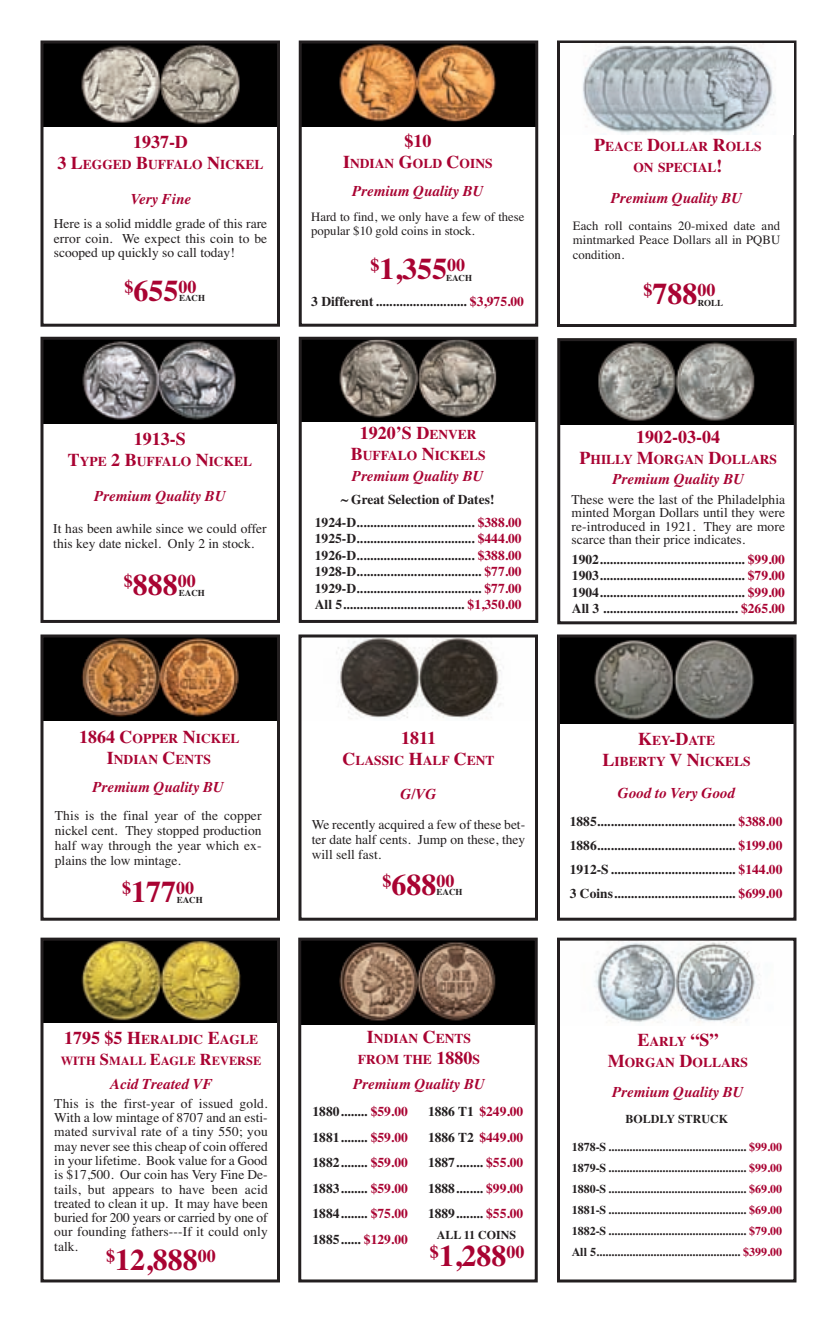
<style>
.page{position:relative;width:837px;height:1323px;background:#fff}
.page>*{position:absolute;margin:0;border:0;box-sizing:border-box;transform-origin:0 0}
.t1{font:700 30px "Times";color:#a90332}
.t2{font:700 18px "Times";color:#a90332}
.t3{font:italic 700 15px "Times";color:#a90332}
.t4{font:700 13.5px/25.5px "Times";color:#231f20;text-align:justify}
.t5{font:13.5px/14.2px "Times";color:#231f20;text-align:justify}
.t6{font:700 13.5px/21px "Times";color:#a90332;text-align:center}
.t7{font:12.75px/14.2px "Times";color:#231f20}
.t8{font:700 12.3px "Times";color:#a90332}
.t9{font:700 12px/21px "Times";color:#231f20;text-align:justify}
.t10{font:700 9px "Times";color:#231f20}
.s1{font-size:18px}
.s2{font-size:30px}
.s3{color:#a90332}
.s4{font-size:13.5px}
.s5{font-size:16.5px}
</style>
<div class="page">
<img style="left:303px;top:44px;width:231px;height:83px">
<div style="left:299px;top:40px;width:239px;height:287px;border:3px solid #231f20"></div>
<div style="left:557px;top:40px;width:239px;height:287px;border:3px solid #231f20"></div>
<img style="left:560px;top:44px;width:234px;height:91px">
<img style="left:44px;top:44px;width:232px;height:83px">
<div style="left:40px;top:40px;width:240px;height:287px;border:3px solid #231f20"></div>
<img style="left:44px;top:942px;width:232px;height:81px">
<div style="left:40px;top:938px;width:240px;height:344px;border:3px solid #231f20"></div>
<img style="left:44px;top:638px;width:232px;height:83px">
<div style="left:40px;top:634px;width:240px;height:287px;border:3px solid #231f20"></div>
<img style="left:336px;top:638px;width:168px;height:82px">
<div style="left:298px;top:634px;width:240px;height:287px;border:3px solid #231f20"></div>
<img style="left:302px;top:942px;width:232px;height:82px">
<div style="left:298px;top:938px;width:240px;height:344px;border:3px solid #231f20"></div>
<img style="left:561px;top:342px;width:232px;height:82px">
<div style="left:557px;top:338px;width:240px;height:286px;border:3px solid #231f20"></div>
<img style="left:303px;top:341px;width:231px;height:80px">
<div style="left:299px;top:337px;width:239px;height:286px;border:3px solid #231f20"></div>
<img style="left:44px;top:341px;width:232px;height:82px">
<div style="left:40px;top:337px;width:240px;height:286px;border:3px solid #231f20"></div>
<img style="left:561px;top:638px;width:231px;height:85px">
<div style="left:557px;top:634px;width:239px;height:287px;border:3px solid #231f20"></div>
<img style="left:594px;top:942px;width:166px;height:81px">
<div style="left:557px;top:938px;width:239px;height:344px;border:3px solid #231f20"></div>
<h2 class="t2" style="left:133px;top:132px;width:56px">1937-D</h2>
<p class="t6" style="left:57px;top:154px;width:208px"><span class="s1">3 L</span>EGGED <span class="s1">B</span>UFFALO <span class="s1">N</span>ICKEL</p>
<p class="t3" style="left:131px;top:190px;width:62px">Very Fine</p>
<h2 class="t2" style="left:404px;top:130px;width:28px">$10</h2>
<p class="t6" style="left:343px;top:153px;width:151px"><span class="s1">I</span>NDIAN <span class="s1">G</span>OLD <span class="s1">C</span>OINS</p>
<p class="t3" style="left:352px;top:182px;width:133px">Premium Quality BU</p>
<p class="t6" style="left:594px;top:136px;width:169px"><span class="s1">P</span>EACE <span class="s1">D</span>OLLAR <span class="s1">R</span>OLLS<br>ON SPECIAL<span class="s1">!</span></p>
<p class="t3" style="left:611px;top:189px;width:133px">Premium Quality BU</p>
<p class="t5" style="left:54px;top:217px;width:215px">Here is a solid middle grade of this rare error coin. We expect this coin to be scooped up quickly so call today!</p>
<h2 class="t2" style="left:124px;top:276px;width:73px">$<span class="s2">655</span>00</h2>
<p class="t10" style="left:179px;top:293px;width:28px">EACH</p>
<p class="t7" style="left:311px;top:209px;width:215px">Hard to find, we only have a few of these popular $10 gold coins in stock.</p>
<h1 class="t1" style="left:371px;top:251px;width:96px"><sup>$</sup>1,355<sup>00</sup></h1>
<p class="t10" style="left:446px;top:272px;width:28px">EACH</p>
<p class="t4" style="left:311px;top:289px;width:214px">3 Different ........................... <span class="s3">$3,975.00</span></p>
<p class="t7" style="left:573px;top:219px;width:209px;text-align:justify">Each roll contains 20-mixed date and mintmarked Peace Dollars all in PQBU condition.</p>
<h2 class="t2" style="left:644px;top:279px;width:74px">$<span class="s2">788</span>00</h2>
<p class="t10" style="left:698px;top:297px;width:27px">ROLL</p>
<h2 class="t2" style="left:134px;top:428px;width:54px">1913-S</h2>
<p class="t6" style="left:68px;top:450px;width:186px"><span class="s1">T</span>YPE <span class="s1">2 B</span>UFFALO <span class="s1">N</span>ICKEL</p>
<p class="t3" style="left:94px;top:487px;width:133px">Premium Quality BU</p>
<p class="t5" style="left:53px;top:521px;width:215px;line-height:15px">It has been awhile since we could offer this key date nickel. Only 2 in stock.</p>
<h2 class="t2" style="left:124px;top:571px;width:74px">$<span class="s2">888</span>00</h2>
<p class="t10" style="left:179px;top:588px;width:28px">EACH</p>
<h2 class="t2" style="left:360px;top:422px;width:118px">1920’S D<span class="s4">ENVER</span></h2>
<p class="t6" style="left:351px;top:445px;width:137px"><span class="s1">B</span>UFFALO <span class="s1">N</span>ICKELS</p>
<p class="t3" style="left:352px;top:467px;width:133px">Premium Quality BU</p>
<p class="t4" style="left:341px;top:487px;width:155px">~ Great Selection of Dates!</p>
<p class="t4" style="left:315px;top:514px;width:208px;line-height:16.5px">1924-D................................... <span class="s3">$388.00<br></span>1925-D................................... <span class="s3">$444.00<br></span>1926-D................................... <span class="s3">$388.00<br></span>1928-D..................................... <span class="s3">$77.00<br></span>1929-D..................................... <span class="s3">$77.00<br></span>All 5.................................... <span class="s3">$1,350.00</span></p>
<h2 class="t2" style="left:636px;top:427px;width:85px">1902-03-04</h2>
<p class="t6" style="left:580px;top:449px;width:199px"><span class="s1">P</span>HILLY <span class="s1">M</span>ORGAN <span class="s1">D</span>OLLARS</p>
<p class="t3" style="left:612px;top:470px;width:133px">Premium Quality BU</p>
<p class="t5" style="left:572px;top:492px;width:215px;line-height:13.5px">These were the last of the Philadelphia minted Morgan Dollars until they were re-introduced in 1921. They are more scarce than their price indicates.</p>
<p class="t4" style="left:572px;top:551px;width:215px;line-height:16.5px">1902........................................... <span class="s3">$99.00<br></span>1903........................................... <span class="s3">$79.00<br></span>1904........................................... <span class="s3">$99.00<br></span>All 3 ........................................ <span class="s3">$265.00</span></p>
<p class="t6" style="left:79px;top:728px;width:162px"><span class="s1">1864 C</span>OPPER <span class="s1">N</span>ICKEL<br><span class="s1">I</span>NDIAN <span class="s1">C</span>ENTS</p>
<p class="t3" style="left:92px;top:778px;width:133px">Premium Quality BU</p>
<p class="t5" style="left:55px;top:808px;width:208px;line-height:15px">This is the final year of the copper nickel cent. They stopped production half way through the year which ex&shy;plains the low mintage.</p>
<h2 class="t2" style="left:122px;top:877px;width:73px">$<span class="s2">177</span>00</h2>
<p class="t10" style="left:177px;top:895px;width:28px">EACH</p>
<h2 class="t2" style="left:401px;top:728px;width:37px">1811</h2>
<p class="t6" style="left:342px;top:750px;width:154px"><span class="s1">C</span>LASSIC <span class="s1">H</span>ALF <span class="s1">C</span>ENT</p>
<p class="t3" style="left:401px;top:785px;width:37px">G/VG</p>
<p class="t5" style="left:312px;top:816px;width:215px;line-height:15px">We recently acquired a few of these bet&shy;ter date half cents. Jump on these, they will sell fast.</p>
<h2 class="t2" style="left:382px;top:870px;width:73px">$<span class="s2">688</span>00</h2>
<p class="t10" style="left:436px;top:887px;width:28px">EACH</p>
<p class="t6" style="left:603px;top:730px;width:150px"><span class="s1">K</span>EY<span class="s1">-D</span>ATE<br><span class="s1">L</span>IBERTY <span class="s1">V N</span>ICKELS</p>
<p class="t3" style="left:618px;top:784px;width:119px">Good to Very Good</p>
<p class="t4" style="left:570px;top:809px;width:214px;line-height:24px">1885......................................... <span class="s3">$388.00<br></span>1886......................................... <span class="s3">$199.00<br></span>1912-S..................................... <span class="s3">$144.00<br></span>3 Coins.................................... <span class="s3">$699.00</span></p>
<p class="t6" style="left:64px;top:1029px;width:196px"><span class="s1">1795 $5 H</span>ERALDIC <span class="s1">E</span>AGLE</p>
<p class="t8" style="left:61px;top:1054px;width:202px">WITH <span class="s5">S</span>MALL <span class="s5">E</span>AGLE <span class="s5">R</span>EVERSE</p>
<p class="t3" style="left:110px;top:1075px;width:104px">Acid Treated VF</p>
<p class="t5" style="left:54px;top:1096px;width:215px">This is the first-year of issued gold.<br>With a low mintage of 8707 and an esti&shy;mated survival rate of a tiny 550; you may never see this cheap of coin offered in your lifetime. Book value for a Good is $17,500. Our coin has Very Fine De&shy;tails, but appears to have been acid treated to clean it up. It may have been buried for 200 years or carried by one of our founding fathers---If it could only talk.</p>
<h1 class="t1" style="left:106px;top:1242px;width:111px"><sup>$</sup>12,888<sup>00</sup></h1>
<p class="t6" style="left:358px;top:1027px;width:124px"><span class="s1">I</span>NDIAN <span class="s1">C</span>ENTS<br>FROM THE <span class="s1">1880</span>S</p>
<p class="t3" style="left:353px;top:1075px;width:133px">Premium Quality BU</p>
<p class="t4" style="left:313px;top:1099px;width:97px">1880........ <span class="s3">$59.00<br></span>1881........ <span class="s3">$59.00<br></span>1882........ <span class="s3">$59.00<br></span>1883........ <span class="s3">$59.00<br></span>1884........ <span class="s3">$75.00<br></span>1885...... <span class="s3">$129.00</span></p>
<p class="t4" style="left:428px;top:1099px;width:97px">1886 T1 <span class="s3">$249.00<br></span>1886 T2 <span class="s3">$449.00<br></span>1887........ <span class="s3">$55.00<br></span>1888........ <span class="s3">$99.00<br></span>1889........ <span class="s3">$55.00</span></p>
<h1 class="t1" style="left:430px;top:1238px;width:96px"><sup>$</sup>1,288<sup>00</sup></h1>
<p class="t9" style="left:437px;top:1225px;width:81px">ALL 11 COINS</p>
<h2 class="t2" style="left:637px;top:1029px;width:83px">E<span class="s4">ARLY</span> “S”</h2>
<p class="t6" style="left:608px;top:1052px;width:142px"><span class="s1">M</span>ORGAN <span class="s1">D</span>OLLARS</p>
<p class="t3" style="left:612px;top:1083px;width:133px">Premium Quality BU</p>
<p class="t9" style="left:626px;top:1108px;width:104px">BOLDLY STRUCK</p>
<p class="t9" style="left:572px;top:1136px;width:212px">1878-S .............................................. <span class="s3">$99.00<br></span>1879-S .............................................. <span class="s3">$99.00<br></span>1880-S .............................................. <span class="s3">$69.00<br></span>1881-S .............................................. <span class="s3">$69.00<br></span>1882-S .............................................. <span class="s3">$79.00<br></span>All 5................................................ <span class="s3">$399.00</span></p>
</div>
